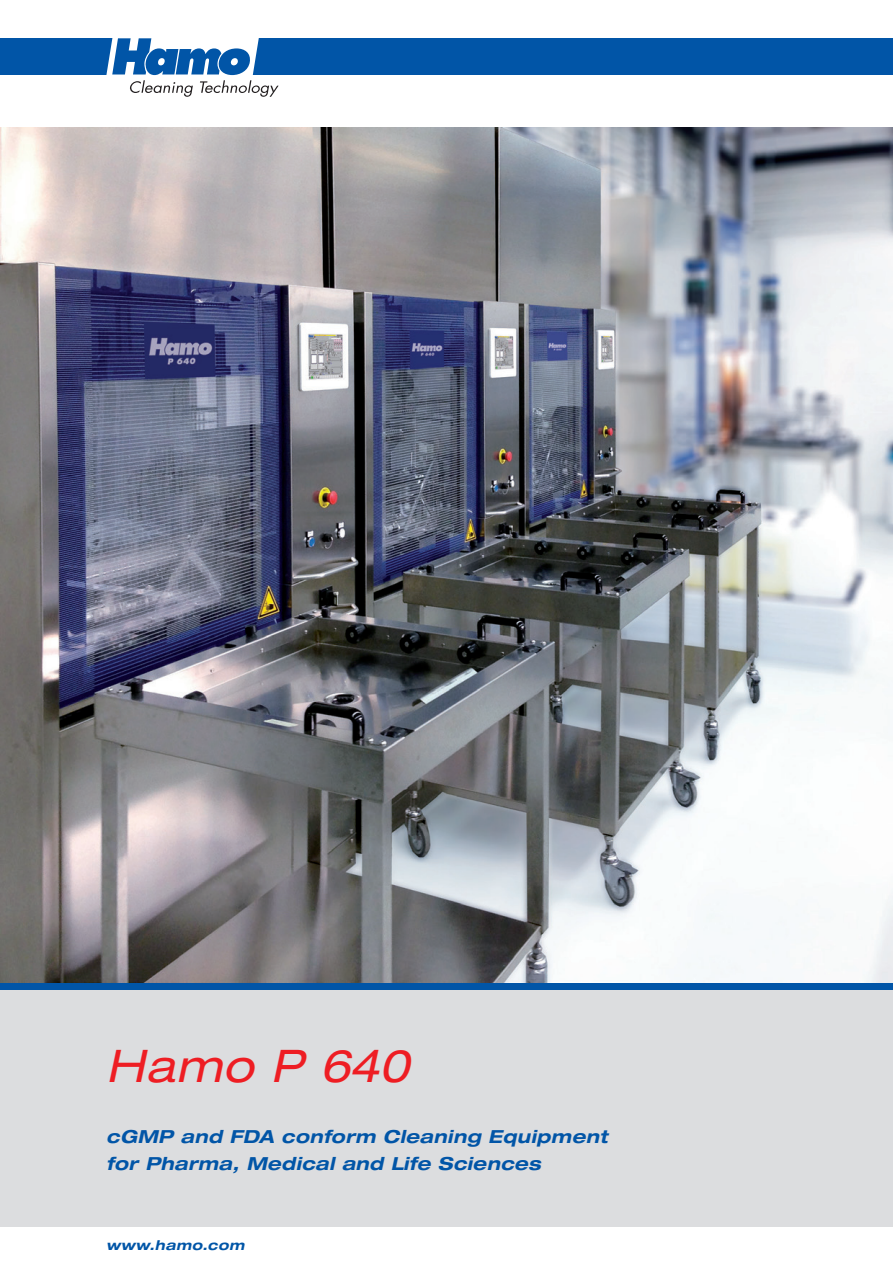
<style>
.page{position:relative;width:893px;height:1263px;background:#fff}
.page>*{position:absolute;margin:0;border:0;box-sizing:border-box;transform-origin:0 0}
.t1{font:italic expanded 45px "Helvetica Neue";letter-spacing:.02em;color:#ee1d23}
.t2{font:italic 700 expanded 18px/27px "Helvetica Neue";letter-spacing:.025em;color:#0155a7}
.t3{font:italic 700 expanded 13.5px "Helvetica Neue";letter-spacing:.035em;color:#0155a7}
</style>
<div class="page">
<div style="left:0;top:38px;width:893px;height:36px;background:#0155a7"></div>
<svg style="left:105px;top:38px;width:174px;height:59px"></svg>
<div style="left:0;top:982px;width:893px;height:9px;background:#0155a7"></div>
<img style="left:0;top:128px;width:893px;height:854px">
<div style="left:0;top:991px;width:893px;height:236px;background:#dcdddf"></div>
<h1 class="t1" style="left:106px;top:1039px;width:305px">Hamo P 640</h1>
<p class="t2" style="left:106px;top:1123px;width:502px">cGMP and FDA conform Cleaning Equipment for Pharma, Medical and Life Sciences</p>
<p class="t3" style="left:106px;top:1237px;width:140px">www.hamo.com</p>
</div>
